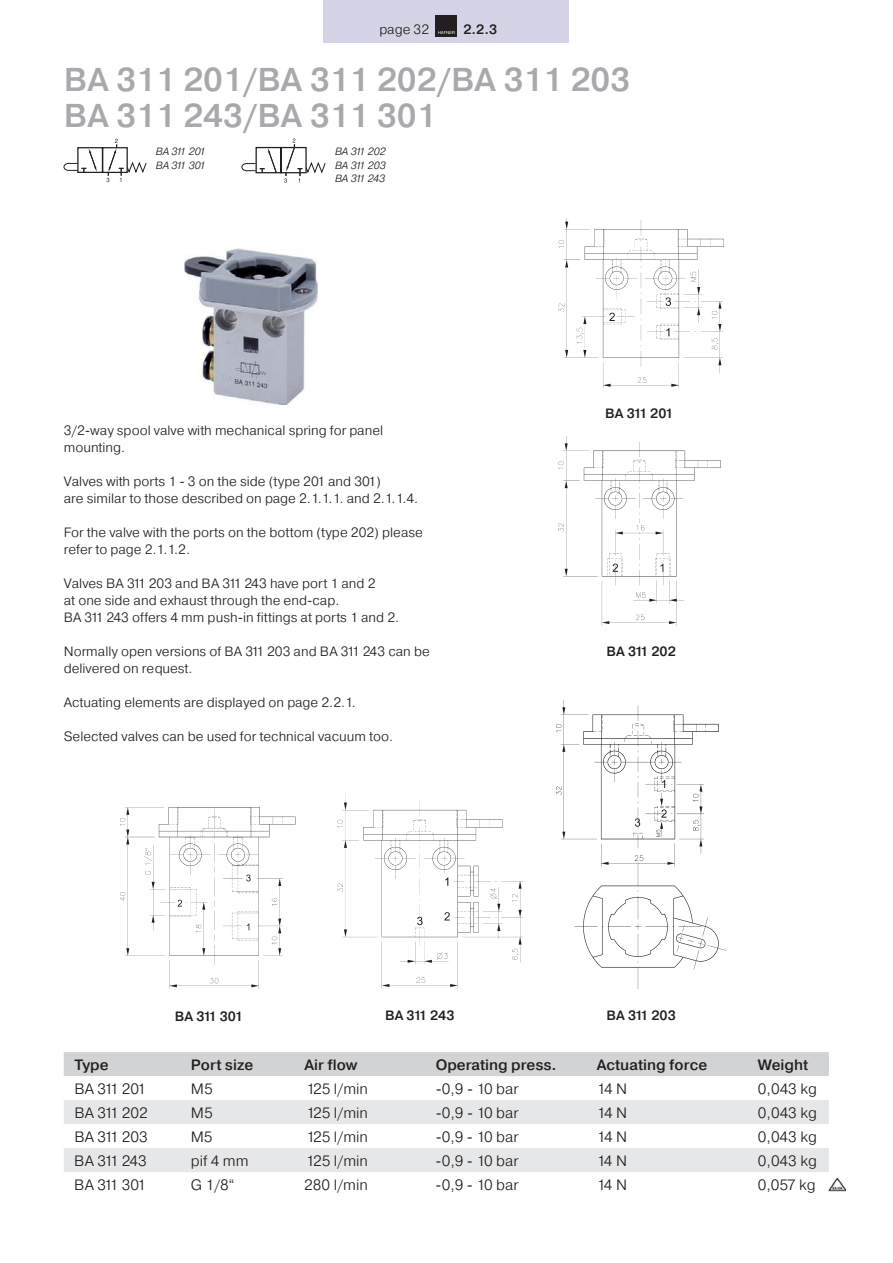
<style>
.page{position:relative;width:893px;height:1263px;background:#fff}
.page>*{position:absolute;margin:0;border:0;box-sizing:border-box;transform-origin:0 0}
.t1{font:500 33px/36px "Pragmatica";color:#a7a9ac}
.t2{font:300 15px "Pragmatica";color:#231f20}
.t3{font:500 15px "Pragmatica";color:#231f20}
.t4{font:300 13.5px/17px "Pragmatica";color:#231f20}
.t5{font:500 13.5px "Pragmatica";color:#231f20}
.t6{font:italic 300 10.5px/13.5px "Pragmatica";letter-spacing:-.085em;color:#231f20}
</style>
<div class="page">
<div style="left:64px;top:163px;width:10px;height:8px;border:1px solid #231f20;border-radius:50%"></div>
<svg style="left:68px;top:139px;width:79px;height:43px"></svg>
<div style="left:242px;top:163px;width:10px;height:8px;border:1px solid #231f20;border-radius:50%"></div>
<svg style="left:246px;top:138px;width:80px;height:45px"></svg>
<img style="left:556px;top:700px;width:171px;height:288px">
<img style="left:558px;top:218px;width:166px;height:171px">
<img style="left:337px;top:795px;width:186px;height:194px">
<img style="left:558px;top:436px;width:163px;height:190px">
<img style="left:184px;top:249px;width:133px;height:155px">
<img style="left:120px;top:807px;width:176px;height:182px">
<div style="left:324px;top:0;width:245px;height:43px;background:#d4d4e6"></div>
<div style="left:436px;top:15px;width:21px;height:21px;background:#231f20"></div>
<svg style="left:438px;top:31px;width:17px;height:3px"></svg>
<div style="left:64px;top:1052px;width:765px;height:24px;background:#d1d3d4"></div>
<svg style="left:64px;top:1100px;width:765px;height:72px;fill:#e6e7e8"></svg>
<img style="left:829px;top:1177px;width:17px;height:14px">
<p class="t4" style="left:379px;top:22px;width:51px">page 32</p>
<h1 class="t1" style="left:64px;top:64px;width:568px">BA 311 201/BA 311 202/BA 311 203<br>BA 311 243/BA 311 301</h1>
<p class="t5" style="left:463px;top:24px;width:35px">2.2.3</p>
<p class="t6" style="left:156px;top:146px;width:51px">BA 311 201<br>BA 311 301</p>
<p class="t6" style="left:335px;top:146px;width:52px;text-align:justify">BA 311 202<br>BA 311 203<br>BA 311 243</p>
<p class="t4" style="left:64px;top:423px;width:321px">3/2-way spool valve with mechanical spring for panel mounting.</p>
<p class="t4" style="left:64px;top:474px;width:356px">Valves with ports 1 - 3 on the side (type 201 and 301)<br>are similar to those described on page 2.1.1.1. and 2.1.1.4.</p>
<p class="t4" style="left:64px;top:525px;width:361px">For the valve with the ports on the bottom (type 202) please refer to page 2.1.1.2.</p>
<p class="t4" style="left:64px;top:576px;width:337px">Valves BA 311 203 and BA 311 243 have port 1 and 2<br>at one side and exhaust through the end-cap.<br>BA 311 243 offers 4 mm push-in fittings at ports 1 and 2.</p>
<p class="t4" style="left:64px;top:644px;width:368px">Normally open versions of BA 311 203 and BA 311 243 can be delivered on request.</p>
<p class="t4" style="left:64px;top:695px;width:294px">Actuating elements are displayed on page 2.2.1.</p>
<p class="t4" style="left:64px;top:729px;width:331px">Selected valves can be used for technical vacuum too.</p>
<p class="t5" style="left:605px;top:408px;width:70px">BA 311 201</p>
<p class="t5" style="left:606px;top:647px;width:71px">BA 311 202</p>
<p class="t5" style="left:175px;top:1011px;width:70px">BA 311 301</p>
<p class="t5" style="left:385px;top:1010px;width:71px">BA 311 243</p>
<p class="t5" style="left:606px;top:1010px;width:71px">BA 311 203</p>
<p class="t3" style="left:74px;top:1059px;width:36px">Type</p>
<p class="t3" style="left:191px;top:1059px;width:64px">Port size</p>
<p class="t3" style="left:304px;top:1059px;width:55px">Air flow</p>
<p class="t3" style="left:436px;top:1059px;width:122px">Operating press.</p>
<p class="t3" style="left:597px;top:1059px;width:112px">Actuating force</p>
<p class="t3" style="left:758px;top:1059px;width:52px">Weight</p>
<p class="t2" style="left:74px;top:1083px;width:73px">BA 311 201</p>
<p class="t2" style="left:191px;top:1083px;width:23px">M5</p>
<p class="t2" style="left:306px;top:1083px;width:64px">125 l/min</p>
<p class="t2" style="left:436px;top:1083px;width:84px">-0,9 - 10 bar</p>
<p class="t2" style="left:597px;top:1083px;width:32px">14 N</p>
<p class="t2" style="left:758px;top:1083px;width:61px">0,043 kg</p>
<p class="t2" style="left:74px;top:1107px;width:75px">BA 311 202</p>
<p class="t2" style="left:191px;top:1107px;width:23px">M5</p>
<p class="t2" style="left:306px;top:1107px;width:64px">125 l/min</p>
<p class="t2" style="left:436px;top:1107px;width:84px">-0,9 - 10 bar</p>
<p class="t2" style="left:597px;top:1107px;width:32px">14 N</p>
<p class="t2" style="left:758px;top:1107px;width:61px">0,043 kg</p>
<p class="t2" style="left:74px;top:1131px;width:75px">BA 311 203</p>
<p class="t2" style="left:191px;top:1131px;width:23px">M5</p>
<p class="t2" style="left:306px;top:1131px;width:64px">125 l/min</p>
<p class="t2" style="left:436px;top:1131px;width:84px">-0,9 - 10 bar</p>
<p class="t2" style="left:597px;top:1131px;width:32px">14 N</p>
<p class="t2" style="left:758px;top:1131px;width:61px">0,043 kg</p>
<p class="t2" style="left:74px;top:1155px;width:74px">BA 311 243</p>
<p class="t2" style="left:191px;top:1155px;width:59px">pif 4 mm</p>
<p class="t2" style="left:306px;top:1155px;width:64px">125 l/min</p>
<p class="t2" style="left:436px;top:1155px;width:84px">-0,9 - 10 bar</p>
<p class="t2" style="left:597px;top:1155px;width:32px">14 N</p>
<p class="t2" style="left:758px;top:1155px;width:61px">0,043 kg</p>
<p class="t2" style="left:74px;top:1179px;width:73px">BA 311 301</p>
<p class="t2" style="left:191px;top:1179px;width:45px">G 1/8“</p>
<p class="t2" style="left:304px;top:1179px;width:65px">280 l/min</p>
<p class="t2" style="left:436px;top:1179px;width:84px">-0,9 - 10 bar</p>
<p class="t2" style="left:597px;top:1179px;width:32px">14 N</p>
<p class="t2" style="left:758px;top:1179px;width:59px">0,057 kg</p>
</div>
